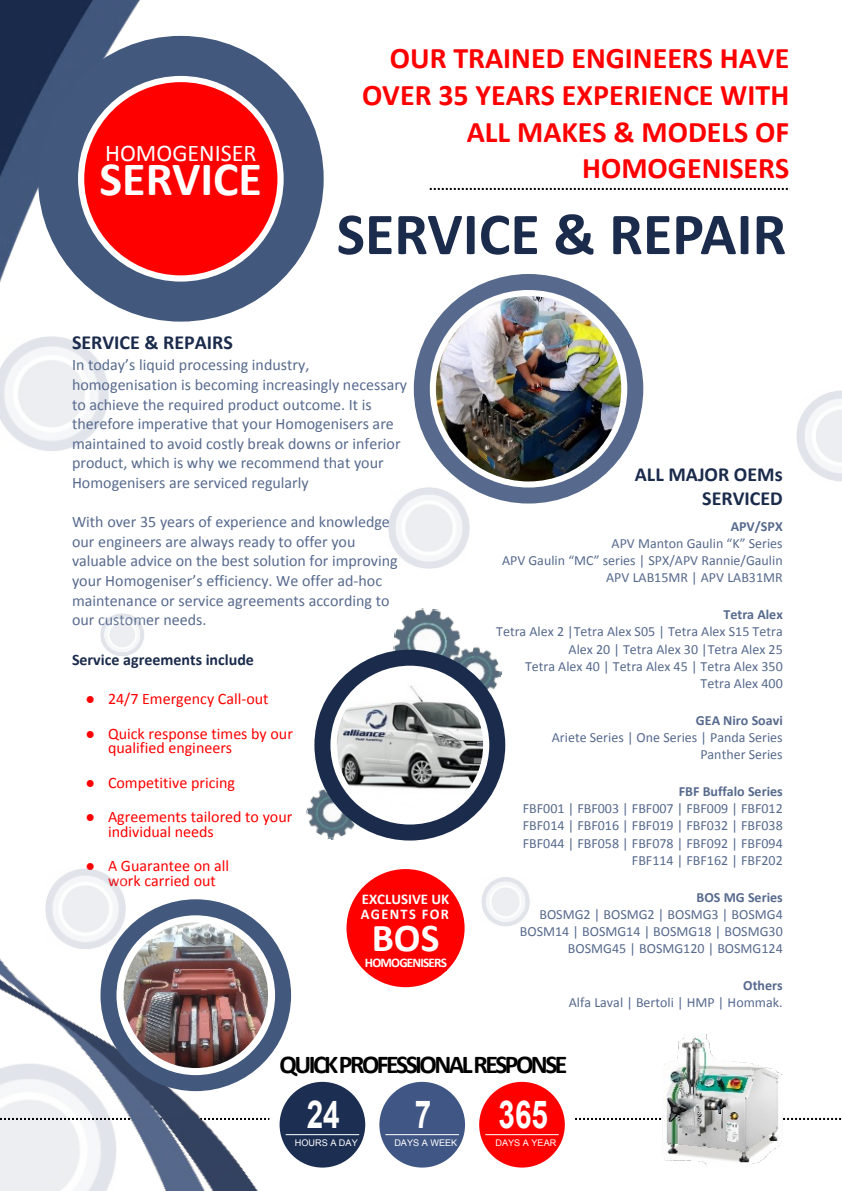
<style>
.page{position:relative;width:842px;height:1191px;background:#fff}
.page>*{position:absolute;margin:0;border:0;box-sizing:border-box;transform-origin:0 0}
.t1{font:700 60px "Calibri";color:#1b2b4c}
.t2{font:700 48px "Calibri";color:#fff}
.t3{font:700 39.6px "Calibri";color:#fff}
.t4{font:700 38.4px "Arial";color:#fff;scale:.77 1}
.t5{font:700 30px/36.6px "Calibri";color:#f00;text-align:right}
.t6{font:700 25.8px "Calibri";letter-spacing:-.1em;color:#000}
.t7{font:24px "Calibri";color:#fff}
.t8{font:700 20px/24.4px "Calibri";color:#1b2b4c;text-align:right}
.t9{font:16px/19.6px "Calibri";color:#576a8d}
.t10{font:16px/14.4px "Calibri";color:#f00}
.t11{font:700 16px "Calibri";color:#1b2b4c}
.t12{font:700 14.8px "Calibri";color:#fff}
.t13{font:700 14.8px "Calibri";letter-spacing:.09em;color:#fff}
.t14{font:14px/17px "Calibri";color:#576a8d;text-align:right}
.t15{font:700 14px "Calibri";color:#576a8d}
.t16{font:700 13.2px "Calibri";letter-spacing:-.065em;color:#fff}
.t17{font:9.2px "Arial";color:#fff}
.s1{font-family:"Times New Roman"}
</style>
<div class="page">
<img style="left:481px;top:877px;width:49px;height:49px">
<img style="left:797px;top:391px;width:45px;height:90px">
<img style="left:0;top:0;width:221px;height:451px">
<img style="left:389px;top:488px;width:80px;height:80px">
<svg style="left:38px;top:36px;width:286px;height:286px;fill:#42587d"></svg>
<div style="left:84px;top:82px;width:193px;height:193px;background:#f00;border-radius:50%"></div>
<svg style="left:575px;top:1118px;width:267px;height:2px"></svg>
<svg style="left:430px;top:188px;width:360px;height:2px"></svg>
<svg style="left:414px;top:274px;width:229px;height:229px;fill:#576a8d"></svg>
<img style="left:436px;top:296px;width:185px;height:185px;border-radius:50%">
<div style="left:479px;top:1081px;width:86px;height:86px;background:#f00;border-radius:50%"></div>
<hr style="left:485px;top:1134px;width:74px;height:1px;background:#fff">
<div style="left:280px;top:1081px;width:85px;height:86px;background:#1c2e52;border-radius:50%"></div>
<hr style="left:286px;top:1134px;width:73px;height:1px;background:#fff">
<div style="left:379px;top:1081px;width:86px;height:86px;background:#405684;border-radius:50%"></div>
<hr style="left:385px;top:1134px;width:74px;height:1px;background:#fff">
<img style="left:101px;top:613px;width:43px;height:43px">
<img style="left:0;top:899px;width:321px;height:292px">
<img style="left:663px;top:1033px;width:120px;height:132px">
<img style="left:45px;top:868px;width:81px;height:81px">
<svg style="left:100px;top:899px;width:191px;height:192px;fill:#42587d"></svg>
<img style="left:122px;top:920px;width:148px;height:150px;border-radius:50%">
<div style="left:120px;top:918px;width:152px;height:154px;border:4px solid #fff;border-radius:50%"></div>
<div style="left:346px;top:869px;width:119px;height:118px;background:#f00;border-radius:50%"></div>
<img style="left:393px;top:608px;width:109px;height:91px">
<img style="left:306px;top:786px;width:54px;height:54px">
<svg style="left:314px;top:649px;width:191px;height:191px;fill:#1b2b4c"></svg>
<img style="left:335px;top:670px;width:150px;height:150px;border-radius:50%">
<div style="left:333px;top:668px;width:154px;height:154px;border:4px solid #fff;border-radius:50%"></div>
<h3 class="t7" style="left:105px;top:143px;width:153px">HOMOGENISER</h3>
<h2 class="t2" style="left:100px;top:159px;width:164px">SERVICE</h2>
<h3 class="t5" style="left:362px;top:43px;width:429px">OUR TRAINED ENGINEERS HAVE<br>OVER 35 YEARS EXPERIENCE WITH<br>ALL MAKES &amp; MODELS OF<br>HOMOGENISERS</h3>
<h1 class="t1" style="left:337px;top:209px;width:451px">SERVICE &amp; REPAIR</h1>
<p class="t8" style="left:72px;top:332px;width:162px">SERVICE &amp; REPAIRS</p>
<p class="t9" style="left:72px;top:357px;width:337px">In today’s liquid processing industry, homogenisation is becoming increasingly necessary to achieve the required product outcome. It is therefore imperative that your Homogenisers are maintained to avoid costly break downs or inferior product, which is why we recommend that your Homogenisers are serviced regularly</p>
<p class="t9" style="left:72px;top:513px;width:327px">With over 35 years of experience and knowledge our engineers are always ready to offer you valuable advice on the best solution for improving your Homogeniser’s efficiency. We offer ad-hoc maintenance or service agreements according to our customer needs.</p>
<p class="t11" style="left:72px;top:652px;width:184px">Service agreements include</p>
<p class="t10" style="left:86px;top:693px;width:185px"><span class="s1">●</span> 24/7 Emergency Call-out</p>
<p class="t10" style="left:108px;top:727px;width:186px;text-indent:-22px"><span class="s1">●</span> Quick response times by our qualified engineers</p>
<p class="t10" style="left:86px;top:776px;width:151px"><span class="s1">●</span> Competitive pricing</p>
<p class="t10" style="left:108px;top:811px;width:186px;text-indent:-22px"><span class="s1">●</span> Agreements tailored to your individual needs</p>
<p class="t10" style="left:86px;top:860px;width:145px;text-align:center"><span class="s1">●</span> A Guarantee on all work carried out</p>
<p class="t12" style="left:362px;top:893px;width:89px">EXCLUSIVE UK</p>
<h3 class="t3" style="left:372px;top:921px;width:69px">BOS</h3>
<p class="t13" style="left:361px;top:908px;width:89px">AGENTS FOR</p>
<p class="t16" style="left:365px;top:957px;width:84px">HOMOGENISERS</p>
<p class="t8" style="left:635px;top:463px;width:149px">ALL MAJOR OEMs<br>SERVICED</p>
<p class="t15" style="left:731px;top:520px;width:54px">APV/SPX</p>
<p class="t14" style="left:502px;top:536px;width:282px">APV Manton Gaulin “K” Series<br>APV Gaulin “MC” series | SPX/APV Rannie/Gaulin<br>APV LAB15MR | APV LAB31MR</p>
<p class="t15" style="left:723px;top:609px;width:61px">Tetra Alex</p>
<p class="t14" style="left:496px;top:624px;width:288px">Tetra Alex 2 |Tetra Alex S05 | Tetra Alex S15 Tetra Alex 20 | Tetra Alex 30 |Tetra Alex 25<br>Tetra Alex 40 | Tetra Alex 45 | Tetra Alex 350<br>Tetra Alex 400</p>
<p class="t15" style="left:696px;top:714px;width:88px">GEA Niro Soavi</p>
<p class="t14" style="left:552px;top:730px;width:232px">Ariete Series | One Series | Panda Series<br>Panther Series</p>
<p class="t15" style="left:679px;top:785px;width:105px">FBF Buffalo Series</p>
<p class="t14" style="left:523px;top:801px;width:261px">FBF001 | FBF003 | FBF007 | FBF009 | FBF012<br>FBF014 | FBF016 | FBF019 | FBF032 | FBF038<br>FBF044 | FBF058 | FBF078 | FBF092 | FBF094<br>FBF114 | FBF162 | FBF202</p>
<p class="t15" style="left:697px;top:891px;width:88px">BOS MG Series</p>
<p class="t14" style="left:520px;top:907px;width:264px">BOSMG2 | BOSMG2 | BOSMG3 | BOSMG4<br>BOSM14 | BOSMG14 | BOSMG18 | BOSMG30<br>BOSMG45 | BOSMG120 | BOSMG124</p>
<p class="t15" style="left:743px;top:979px;width:41px">Others</p>
<p class="t14" style="left:569px;top:995px;width:215px">Alfa Laval | Bertoli | HMP | Hommak.</p>
<h3 class="t6" style="left:280px;top:1053px;width:289px">QUICK PROFESSIONAL RESPONSE</h3>
<h3 class="t4" style="left:307px;top:1100px;width:44px">24</h3>
<h3 class="t4" style="left:415px;top:1100px;width:23px">7</h3>
<h3 class="t4" style="left:498px;top:1100px;width:66px">365</h3>
<p class="t17" style="left:295px;top:1139px;width:64px">HOURS A DAY</p>
<p class="t17" style="left:495px;top:1139px;width:62px">DAYS A YEAR</p>
<p class="t17" style="left:394px;top:1139px;width:64px">DAYS A WEEK</p>
</div>
